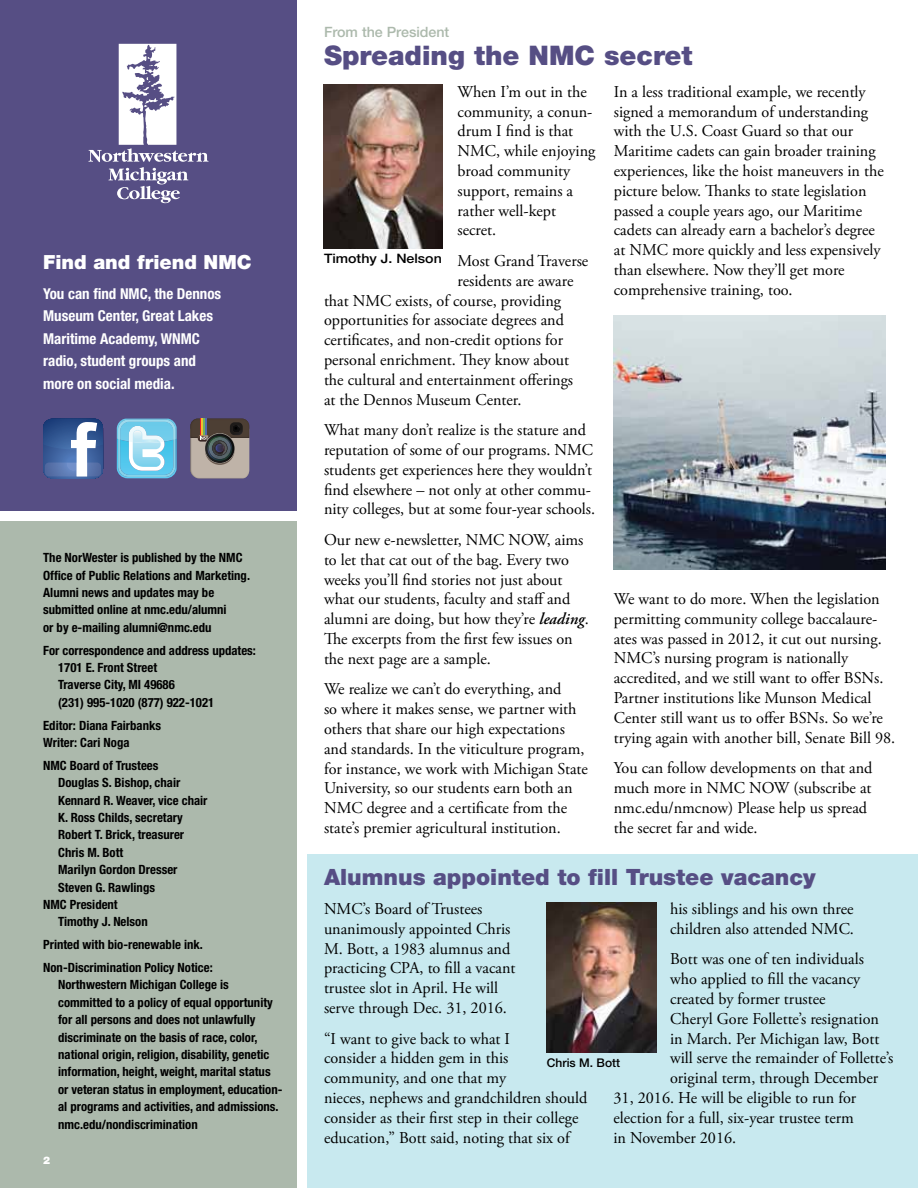
<style>
.page{position:relative;width:918px;height:1188px;background:#fff}
.page>*{position:absolute;margin:0;border:0;box-sizing:border-box;transform-origin:0 0}
.t1{font:900 27px "Helvetica Neue";color:#564e84}
.t2{font:900 22.5px "Helvetica Neue";color:#564e84}
.t3{font:900 19.5px "Helvetica Neue";color:#fff}
.t4{font:16.5px/19.8px "Adobe Garamond Pro";color:#000}
.t5{font:700 condensed 15px/22.5px "Helvetica Neue";color:#fff}
.t6{font:500 14.25px "Helvetica Neue";color:#acb9ac}
.t7{font:500 13.05px "Helvetica Neue";color:#000;scale:1.09 1}
.t8{font:700 condensed 12.75px/17.4px "Helvetica Neue";color:#000}
.t9{font:500 12px "Helvetica Neue";color:#000}
.t10{font:900 10.5px "Helvetica Neue";color:#fff}
.s1{font-weight:600;font-style:italic}
</style>
<div class="page">
<div style="left:308px;top:854px;width:610px;height:334px;background:#c8e9ef"></div>
<div style="left:0;top:521px;width:297px;height:667px;background:#acb9ac"></div>
<div style="left:0;top:0;width:297px;height:510px;background:#564e84"></div>
<img style="left:324px;top:85px;width:119px;height:163px">
<img style="left:547px;top:902px;width:110px;height:151px">
<svg style="left:88px;top:44px;width:121px;height:159px"></svg>
<svg style="left:43px;top:419px;width:60px;height:59px;background:#6680af"></svg>
<svg style="left:117px;top:419px;width:60px;height:59px;background:#8bd1ea"></svg>
<svg style="left:190px;top:419px;width:59px;height:59px;background:#7f776f"></svg>
<img style="left:614px;top:315px;width:271px;height:255px">
<p class="t3" style="left:43px;top:250px;width:210px">Find and friend NMC</p>
<p class="t5" style="left:43px;top:282px;width:180px">You can find NMC, the Dennos<br>Museum Center, Great Lakes<br>Maritime Academy, WNMC radio, student groups and more on social media.</p>
<p class="t8" style="left:43px;top:549px;width:208px">The NorWester is published by the NMC Office of Public Relations and Marketing.<br>Alumni news and updates may be submitted online at nmc.edu/alumni<br>or by e-mailing alumni@nmc.edu</p>
<p class="t8" style="left:58px;top:641px;width:199px;text-indent:-15px">For correspondence and address updates:<br>1701 E. Front Street<br>Traverse City, MI 49686<br>(231) 995-1020 (877) 922-1021</p>
<p class="t8" style="left:43px;top:716px;width:119px">Editor: Diana Fairbanks<br>Writer: Cari Noga</p>
<p class="t8" style="left:43px;top:756px;width:117px">NMC Board of Trustees</p>
<p class="t8" style="left:58px;top:774px;width:124px">Douglas S. Bishop, chair</p>
<p class="t8" style="left:58px;top:791px;width:151px">Kennard R. Weaver, vice chair</p>
<p class="t8" style="left:58px;top:809px;width:126px">K. Ross Childs, secretary</p>
<p class="t8" style="left:58px;top:826px;width:127px">Robert T. Brick, treasurer</p>
<p class="t8" style="left:58px;top:843px;width:67px">Chris M. Bott</p>
<p class="t8" style="left:58px;top:861px;width:121px">Marilyn Gordon Dresser</p>
<p class="t8" style="left:58px;top:878px;width:98px">Steven G. Rawlings</p>
<p class="t8" style="left:43px;top:896px;width:76px">NMC President</p>
<p class="t8" style="left:58px;top:913px;width:91px">Timothy J. Nelson</p>
<p class="t8" style="left:43px;top:933px;width:171px;line-height:22.8px">Printed with bio-renewable ink.<br>Non-Discrimination Policy Notice:</p>
<p class="t8" style="left:58px;top:976px;width:226px">Northwestern Michigan College is committed to a policy of equal opportunity for all persons and does not unlawfully discriminate on the basis of race, color, national origin, religion, disability, genetic information, height, weight, marital status or veteran status in employment, education&shy;al programs and activities, and admissions. nmc.edu/nondiscrimination</p>
<p class="t10" style="left:43px;top:1154px;width:9px">2</p>
<p class="t6" style="left:324px;top:23px;width:127px">From the President</p>
<h1 class="t1" style="left:324px;top:39px;width:370px">Spreading the NMC secret</h1>
<p class="t4" style="left:458px;top:82px;width:139px">When I’m out in the community, a conun&shy;drum I find is that<br>NMC, while enjoying broad community support, remains a rather well-kept secret.</p>
<p class="t4" style="left:458px;top:251px;width:132px">Most Grand Traverse</p>
<p class="t4" style="left:458px;top:271px;width:117px">residents are aware</p>
<p class="t4" style="left:324px;top:291px;width:239px">that NMC exists, of course, providing</p>
<p class="t4" style="left:324px;top:311px;width:242px">opportunities for associate degrees and</p>
<p class="t4" style="left:324px;top:331px;width:241px">certificates, and non-credit options for</p>
<p class="t4" style="left:324px;top:350px;width:247px">personal enrichment. They know about</p>
<p class="t4" style="left:324px;top:370px;width:251px">the cultural and entertainment offerings</p>
<p class="t4" style="left:324px;top:390px;width:199px">at the Dennos Museum Center.</p>
<p class="t4" style="left:324px;top:421px;width:273px">What many don’t realize is the stature and reputation of some of our programs. NMC students get experiences here they wouldn’t find elsewhere – not only at other commu&shy;nity colleges, but at some four-year schools.</p>
<p class="t4" style="left:324px;top:530px;width:266px">Our new e-newsletter, NMC NOW, aims to let that cat out of the bag. Every two weeks you’ll find stories not just about what our students, faculty and staff and alumni are doing, but how they’re <span class="s1">leading</span>.<br>The excerpts from the first few issues on the next page are a sample.</p>
<p class="t4" style="left:324px;top:680px;width:265px">We realize we can’t do everything, and<br>so where it makes sense, we partner with others that share our high expectations and standards. In the viticulture program, for instance, we work with Michigan State University, so our students earn both an NMC degree and a certificate from the state’s premier agricultural institution.</p>
<p class="t7" style="left:324px;top:251px;width:110px">Timothy J. Nelson</p>
<p class="t4" style="left:614px;top:82px;width:272px">In a less traditional example, we recently signed a memorandum of understanding with the U.S. Coast Guard so that our Maritime cadets can gain broader training experiences, like the hoist maneuvers in the picture below. Thanks to state legislation passed a couple years ago, our Maritime cadets can already earn a bachelor’s degree at NMC more quickly and less expensively than elsewhere. Now they’ll get more comprehensive training, too.</p>
<p class="t4" style="left:614px;top:589px;width:283px">We want to do more. When the legislation permitting community college baccalaure&shy;ates was passed in 2012, it cut out nursing.<br>NMC’s nursing program is nationally accredited, and we still want to offer BSNs.<br>Partner institutions like Munson Medical Center still want us to offer BSNs. So we’re trying again with another bill, Senate Bill 98.</p>
<p class="t4" style="left:614px;top:759px;width:260px">You can follow developments on that and much more in NMC NOW (subscribe at nmc.edu/nmcnow) Please help us spread the secret far and wide.</p>
<h2 class="t2" style="left:324px;top:863px;width:493px">Alumnus appointed to fill Trustee vacancy</h2>
<p class="t4" style="left:324px;top:900px;width:193px">NMC’s Board of Trustees unanimously appointed Chris<br>M. Bott, a 1983 alumnus and practicing CPA, to fill a vacant trustee slot in April. He will serve through Dec. 31, 2016.</p>
<p class="t4" style="left:324px;top:1029px;width:265px">“I want to give back to what I<br>consider a hidden gem in this community, and one that my<br>nieces, nephews and grandchildren should consider as their first step in their college education,” Bott said, noting that six of</p>
<p class="t4" style="left:670px;top:900px;width:185px">his siblings and his own three children also attended NMC.</p>
<p class="t4" style="left:670px;top:950px;width:195px">Bott was one of ten individuals</p>
<p class="t4" style="left:670px;top:970px;width:192px">who applied to fill the vacancy</p>
<p class="t4" style="left:670px;top:990px;width:157px">created by former trustee</p>
<p class="t4" style="left:670px;top:1009px;width:210px">Cheryl Gore Follette’s resignation</p>
<p class="t4" style="left:670px;top:1029px;width:211px">in March. Per Michigan law, Bott</p>
<p class="t4" style="left:670px;top:1049px;width:225px">will serve the remainder of Follette’s</p>
<p class="t4" style="left:670px;top:1069px;width:210px">original term, through December</p>
<p class="t4" style="left:614px;top:1089px;width:244px">31, 2016. He will be eligible to run for</p>
<p class="t4" style="left:614px;top:1108px;width:242px">election for a full, six-year trustee term</p>
<p class="t4" style="left:614px;top:1128px;width:124px">in November 2016.</p>
<p class="t9" style="left:547px;top:1055px;width:75px">Chris M. Bott</p>
</div>
